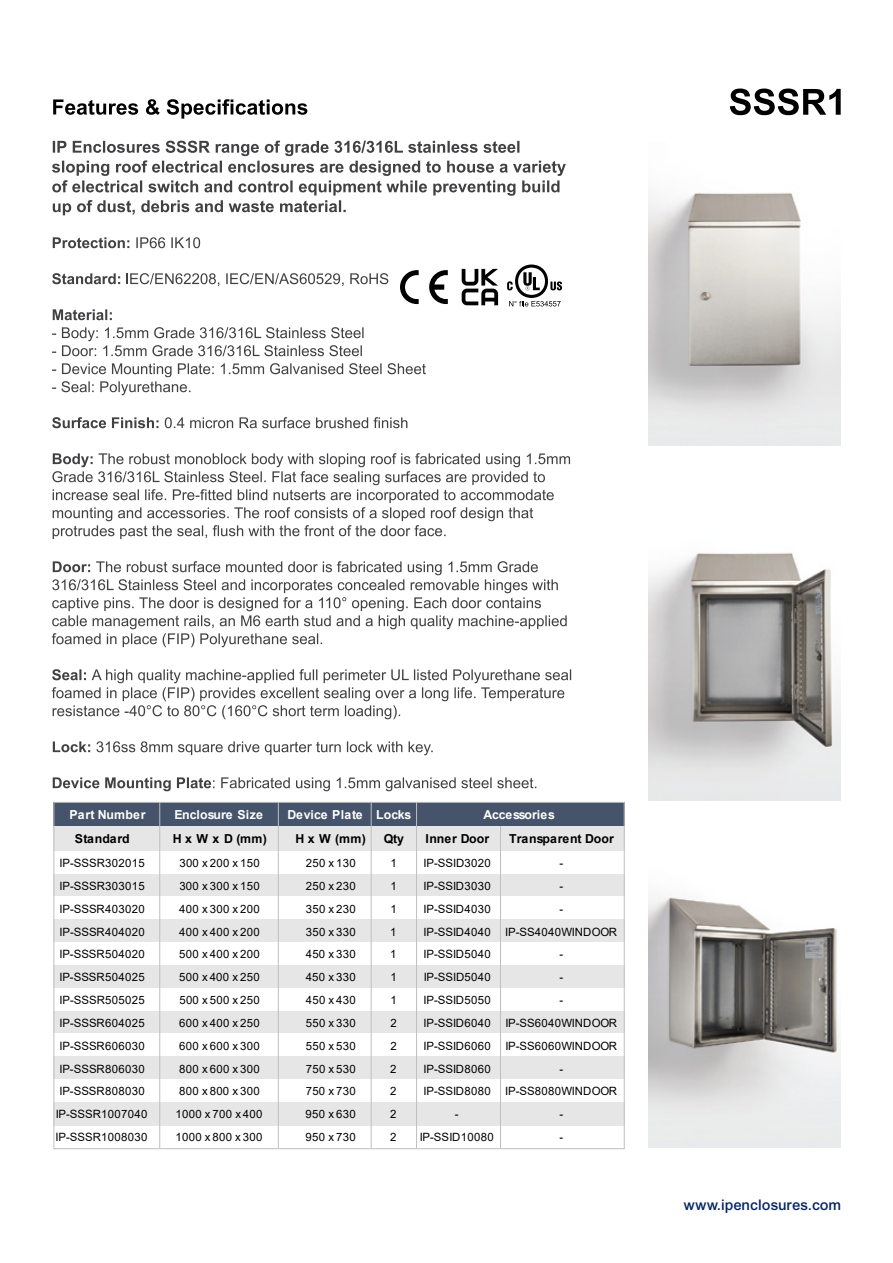
<style>
.page{position:relative;width:893px;height:1263px;background:#fff}
.page>*{position:absolute;margin:0;border:0;box-sizing:border-box;transform-origin:0 0}
.t1{font:15.75px "Arial Mdm";letter-spacing:.005em;color:#052460}
.t2{font:700 12.3px "Arial";letter-spacing:.005em;color:#000}
.t3{font:700 12.3px "Arial";letter-spacing:.005em;color:#fff}
.t4{font:11.4px "Arial";letter-spacing:.025em;color:#000}
.t5{font:11.4px "Arial";color:#000}
</style>
<div class="page">
<img style="left:648px;top:192px;width:193px;height:254px">
<img style="left:648px;top:553px;width:193px;height:248px">
<svg style="left:53px;top:99px;width:254px;height:20px"></svg>
<svg style="left:52px;top:141px;width:514px;height:74px"></svg>
<svg style="left:53px;top:237px;width:76px;height:11px"></svg>
<svg style="left:136px;top:237px;width:64px;height:11px"></svg>
<svg style="left:53px;top:309px;width:59px;height:11px"></svg>
<svg style="left:52px;top:327px;width:312px;height:29px"></svg>
<svg style="left:52px;top:363px;width:374px;height:32px"></svg>
<svg style="left:52px;top:417px;width:107px;height:11px"></svg>
<svg style="left:165px;top:417px;width:242px;height:11px"></svg>
<svg style="left:52px;top:453px;width:518px;height:86px"></svg>
<svg style="left:52px;top:561px;width:515px;height:86px"></svg>
<svg style="left:52px;top:669px;width:519px;height:50px"></svg>
<svg style="left:53px;top:741px;width:37px;height:11px"></svg>
<svg style="left:96px;top:741px;width:337px;height:14px"></svg>
<svg style="left:53px;top:777px;width:483px;height:14px"></svg>
<svg style="left:730px;top:89px;width:111px;height:26px"></svg>
<img style="left:648px;top:897px;width:193px;height:251px">
<svg style="left:400px;top:270px;width:19px;height:34px"></svg>
<svg style="left:429px;top:270px;width:19px;height:34px"></svg>
<svg style="left:462px;top:269px;width:36px;height:36px"></svg>
<svg style="left:507px;top:264px;width:56px;height:43px"></svg>
<svg style="left:52px;top:273px;width:68px;height:11px"></svg>
<svg style="left:126px;top:273px;width:262px;height:13px"></svg>
<div style="left:54px;top:802px;width:570px;height:25px;background:#45546a"></div>
<div style="left:54px;top:826px;width:570px;height:26px;background:#e7e6e6"></div>
<div style="left:54px;top:851px;width:570px;height:24px;background:#fff"></div>
<div style="left:54px;top:874px;width:570px;height:23px;background:#e7e6e6"></div>
<div style="left:54px;top:896px;width:570px;height:24px;background:#fff"></div>
<div style="left:54px;top:919px;width:570px;height:24px;background:#e7e6e6"></div>
<div style="left:54px;top:942px;width:570px;height:24px;background:#fff"></div>
<div style="left:54px;top:965px;width:570px;height:24px;background:#e7e6e6"></div>
<div style="left:54px;top:988px;width:570px;height:24px;background:#fff"></div>
<div style="left:54px;top:1011px;width:570px;height:23px;background:#e7e6e6"></div>
<div style="left:54px;top:1033px;width:570px;height:24px;background:#fff"></div>
<div style="left:54px;top:1056px;width:570px;height:24px;background:#e7e6e6"></div>
<div style="left:54px;top:1079px;width:570px;height:24px;background:#fff"></div>
<div style="left:54px;top:1102px;width:570px;height:24px;background:#e7e6e6"></div>
<hr style="left:159px;top:802px;width:1px;height:346px;background:#bfbfbf">
<hr style="left:278px;top:802px;width:1px;height:346px;background:#bfbfbf">
<hr style="left:371px;top:802px;width:1px;height:346px;background:#bfbfbf">
<hr style="left:416px;top:802px;width:1px;height:346px;background:#bfbfbf">
<hr style="left:500px;top:826px;width:1px;height:322px;background:#bfbfbf">
<p class="t3" style="left:69px;top:809px;width:78px">Part Number</p>
<p class="t3" style="left:175px;top:809px;width:90px">Enclosure Size</p>
<p class="t3" style="left:288px;top:809px;width:125px">Device Plate Locks</p>
<p class="t2" style="left:75px;top:834px;width:57px">Standard</p>
<p class="t2" style="left:173px;top:834px;width:96px">H x W x D (mm)</p>
<p class="t2" style="left:295px;top:834px;width:72px">H x W (mm)</p>
<p class="t2" style="left:384px;top:834px;width:22px">Qty</p>
<p class="t2" style="left:426px;top:834px;width:65px">Inner Door</p>
<p class="t2" style="left:509px;top:834px;width:106px">Transparent Door</p>
<p class="t4" style="left:60px;top:859px;width:87px">IP-SSSR302015</p>
<p class="t4" style="left:179px;top:859px;width:82px">300 x 200 x 150</p>
<p class="t4" style="left:306px;top:859px;width:52px">250 x 130</p>
<p class="t4" style="left:390px;top:859px;width:8px">1</p>
<p class="t4" style="left:424px;top:859px;width:69px">IP-SSID3020</p>
<p class="t4" style="left:560px;top:859px;width:5px">-</p>
<p class="t4" style="left:60px;top:881px;width:87px">IP-SSSR303015</p>
<p class="t4" style="left:179px;top:881px;width:82px">300 x 300 x 150</p>
<p class="t4" style="left:306px;top:881px;width:52px">250 x 230</p>
<p class="t4" style="left:390px;top:881px;width:8px">1</p>
<p class="t4" style="left:424px;top:881px;width:69px">IP-SSID3030</p>
<p class="t4" style="left:559px;top:881px;width:5px">-</p>
<p class="t4" style="left:60px;top:904px;width:87px">IP-SSSR403020</p>
<p class="t4" style="left:179px;top:904px;width:82px">400 x 300 x 200</p>
<p class="t4" style="left:306px;top:904px;width:52px">350 x 230</p>
<p class="t4" style="left:390px;top:904px;width:8px">1</p>
<p class="t4" style="left:424px;top:904px;width:69px">IP-SSID4030</p>
<p class="t4" style="left:559px;top:904px;width:5px">-</p>
<p class="t4" style="left:60px;top:927px;width:87px">IP-SSSR404020</p>
<p class="t4" style="left:179px;top:927px;width:82px">400 x 400 x 200</p>
<p class="t4" style="left:306px;top:927px;width:52px">350 x 330</p>
<p class="t4" style="left:390px;top:927px;width:8px">1</p>
<p class="t4" style="left:424px;top:927px;width:69px">IP-SSID4040</p>
<p class="t5" style="left:505px;top:927px;width:113px">IP-SS4040WINDOOR</p>
<p class="t4" style="left:60px;top:950px;width:87px">IP-SSSR504020</p>
<p class="t4" style="left:179px;top:950px;width:82px">500 x 400 x 200</p>
<p class="t4" style="left:306px;top:950px;width:52px">450 x 330</p>
<p class="t4" style="left:390px;top:950px;width:8px">1</p>
<p class="t4" style="left:424px;top:950px;width:69px">IP-SSID5040</p>
<p class="t4" style="left:559px;top:950px;width:5px">-</p>
<p class="t4" style="left:59px;top:973px;width:87px">IP-SSSR504025</p>
<p class="t4" style="left:179px;top:973px;width:82px">500 x 400 x 250</p>
<p class="t4" style="left:306px;top:973px;width:52px">450 x 330</p>
<p class="t4" style="left:390px;top:973px;width:8px">1</p>
<p class="t4" style="left:424px;top:973px;width:69px">IP-SSID5040</p>
<p class="t4" style="left:560px;top:973px;width:5px">-</p>
<p class="t4" style="left:60px;top:996px;width:87px">IP-SSSR505025</p>
<p class="t4" style="left:179px;top:996px;width:82px">500 x 500 x 250</p>
<p class="t4" style="left:306px;top:996px;width:52px">450 x 430</p>
<p class="t4" style="left:390px;top:996px;width:8px">1</p>
<p class="t4" style="left:424px;top:996px;width:69px">IP-SSID5050</p>
<p class="t4" style="left:560px;top:996px;width:5px">-</p>
<p class="t4" style="left:60px;top:1018px;width:87px">IP-SSSR604025</p>
<p class="t4" style="left:179px;top:1018px;width:82px">600 x 400 x 250</p>
<p class="t4" style="left:306px;top:1018px;width:52px">550 x 330</p>
<p class="t4" style="left:390px;top:1018px;width:8px">2</p>
<p class="t4" style="left:424px;top:1018px;width:69px">IP-SSID6040</p>
<p class="t5" style="left:505px;top:1018px;width:113px">IP-SS6040WINDOOR</p>
<p class="t4" style="left:60px;top:1041px;width:87px">IP-SSSR606030</p>
<p class="t4" style="left:179px;top:1041px;width:82px">600 x 600 x 300</p>
<p class="t4" style="left:306px;top:1041px;width:52px">550 x 530</p>
<p class="t4" style="left:390px;top:1041px;width:8px">2</p>
<p class="t4" style="left:424px;top:1041px;width:69px">IP-SSID6060</p>
<p class="t5" style="left:505px;top:1041px;width:113px">IP-SS6060WINDOOR</p>
<p class="t4" style="left:60px;top:1064px;width:87px">IP-SSSR806030</p>
<p class="t4" style="left:179px;top:1064px;width:82px">800 x 600 x 300</p>
<p class="t4" style="left:306px;top:1064px;width:52px">750 x 530</p>
<p class="t4" style="left:390px;top:1064px;width:8px">2</p>
<p class="t4" style="left:424px;top:1064px;width:69px">IP-SSID8060</p>
<p class="t4" style="left:559px;top:1064px;width:5px">-</p>
<p class="t4" style="left:59px;top:1087px;width:87px">IP-SSSR808030</p>
<p class="t4" style="left:179px;top:1087px;width:82px">800 x 800 x 300</p>
<p class="t4" style="left:306px;top:1087px;width:52px">750 x 730</p>
<p class="t4" style="left:390px;top:1087px;width:8px">2</p>
<p class="t4" style="left:424px;top:1087px;width:69px">IP-SSID8080</p>
<p class="t5" style="left:505px;top:1087px;width:113px">IP-SS8080WINDOOR</p>
<p class="t4" style="left:56px;top:1110px;width:93px">IP-SSSR1007040</p>
<p class="t4" style="left:175px;top:1110px;width:89px">1000 x 700 x 400</p>
<p class="t4" style="left:306px;top:1110px;width:52px">950 x 630</p>
<p class="t4" style="left:390px;top:1110px;width:8px">2</p>
<p class="t4" style="left:455px;top:1110px;width:5px">-</p>
<p class="t4" style="left:559px;top:1110px;width:5px">-</p>
<p class="t4" style="left:56px;top:1133px;width:93px">IP-SSSR1008030</p>
<p class="t4" style="left:175px;top:1133px;width:89px">1000 x 800 x 300</p>
<p class="t4" style="left:306px;top:1133px;width:52px">950 x 730</p>
<p class="t4" style="left:390px;top:1133px;width:8px">2</p>
<p class="t4" style="left:420px;top:1133px;width:75px">IP-SSID10080</p>
<p class="t4" style="left:560px;top:1133px;width:5px">-</p>
<p class="t3" style="left:484px;top:809px;width:73px">Accessories</p>
<h1 class="t1" style="left:684px;top:1199px;width:160px">www.ipenclosures.com</h1>
</div>
